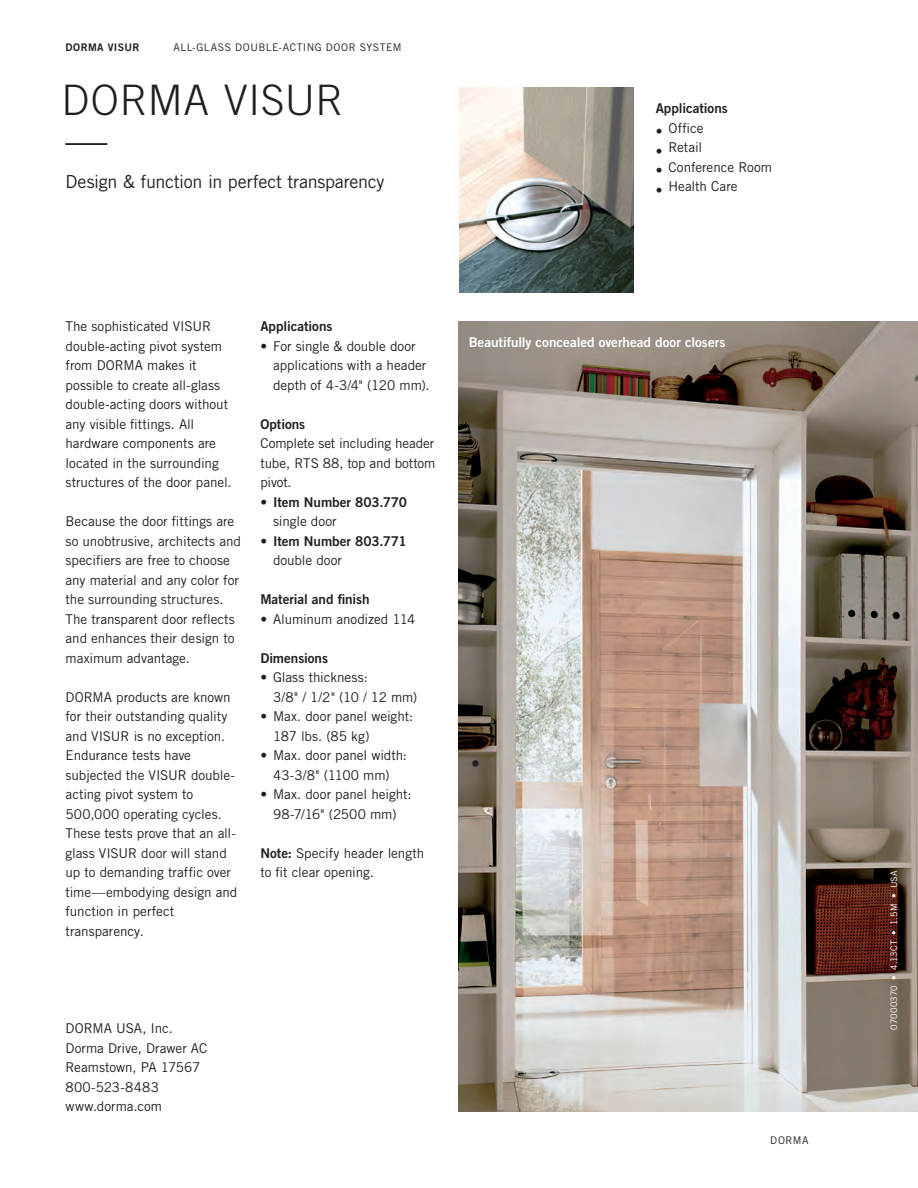
<style>
.page{position:relative;width:918px;height:1188px;background:#fff}
.page>*{position:absolute;margin:0;border:0;box-sizing:border-box;transform-origin:0 0}
.Headline_28_pt{font:300 42px "Trade Gothic LT Std";letter-spacing:.02em;color:#231f20}
.Subheading_12_pt{font:18px "Trade Gothic LT Std";letter-spacing:-.015em;color:#231f20}
.Copy_text_9_pt{font:13.5px/19.5px "Trade Gothic LT Std";letter-spacing:-.005em;color:#231f20}
.Copy_text_9_pt_last{font:13.5px/19.5px "Trade Gothic LT Std";letter-spacing:-.005em;color:#231f20}
.Copy_text_bold_9_pt{font:13.5px/19.5px "Trade Gothic LT Std Bd 2";letter-spacing:-.005em;color:#231f20}
.Copy_text_bold_9_pt-2{font:13.5px "Trade Gothic LT Std Bd 2";letter-spacing:-.005em;color:#fff}
.Copy_text_9_pt-2{font:13.5px "Trade Gothic LT Std Bd 2";letter-spacing:-.005em;color:#231f20}
.Copy_text_9_pt-3{font:13.5px "Trade Gothic LT Std";letter-spacing:.02em;color:#231f20}
.DORMA_footer{font:10.5px "Trade Gothic LT Std";letter-spacing:.05em;color:#231f20}
.t1{font:10.5px "Trade Gothic LT Std Bd 2";letter-spacing:.035em;color:#231f20}
.t2{font:9px "Trade Gothic LT Std";letter-spacing:.005em;color:#fff}
.s1{font-family:"Trade Gothic LT Std"}
.s2{font-family:"Trade Gothic LT Std Bd 2"}
</style>
<div class="page">
<img style="left:459px;top:321px;width:459px;height:790px">
<img style="left:459px;top:87px;width:175px;height:205px">
<p class="t1" style="left:66px;top:41px;width:75px">DORMA VISUR</p>
<p class="DORMA_footer" style="left:174px;top:41px;width:230px">ALL-GLASS DOUBLE-ACTING DOOR SYSTEM</p>
<p class="Headline_28_pt" style="left:61px;top:75px;width:284px">DORMA VISUR</p>
<p class="Headline_28_pt" style="left:66px;top:115px;width:43px">—</p>
<p class="Subheading_12_pt" style="left:66px;top:171px;width:320px">Design &amp; function in perfect transparency</p>
<p class="Copy_text_bold_9_pt" style="left:656px;top:99px;width:74px">Applications</p>
<p class="Copy_text_9_pt_last" style="left:656px;top:118px;width:49px">• Office</p>
<p class="Copy_text_9_pt_last" style="left:656px;top:138px;width:48px">• Retail</p>
<p class="Copy_text_9_pt_last" style="left:656px;top:157px;width:118px">• Conference Room</p>
<p class="Copy_text_9_pt_last" style="left:656px;top:177px;width:83px">• Health Care</p>
<p class="Copy_text_9_pt" style="left:66px;top:317px;width:168px">The sophisticated VISUR double-acting pivot system from DORMA makes it possible to create all-glass double-acting doors without any visible fittings. All hardware components are located in the surrounding structures of the door panel.</p>
<p class="Copy_text_9_pt" style="left:66px;top:512px;width:177px">Because the door fittings are so unobtrusive, architects and specifiers are free to choose any material and any color for the surrounding structures.<br>The transparent door reflects and enhances their design to maximum advantage.</p>
<p class="Copy_text_9_pt_last" style="left:66px;top:687px;width:173px">DORMA products are known for their outstanding quality and VISUR is no exception.<br>Endurance tests have subjected the VISUR double&shy;acting pivot system to<br>500,000 operating cycles.<br>These tests prove that an all&shy;glass VISUR door will stand up to demanding traffic over time—embodying design and function in perfect transparency.</p>
<p class="Copy_text_9_pt-2" style="left:260px;top:318px;width:74px">Applications</p>
<p class="Copy_text_9_pt_last" style="left:273px;top:336px;width:158px;text-indent:-13px">• For single &amp; double door applications with a header depth of 4-3/4" (120 mm).</p>
<p class="Copy_text_9_pt-2" style="left:260px;top:416px;width:46px">Options</p>
<p class="Copy_text_9_pt" style="left:260px;top:434px;width:177px;text-align:justify">Complete set including header tube, RTS 88, top and bottom pivot.</p>
<p class="Copy_text_bold_9_pt" style="left:273px;top:492px;width:135px;text-indent:-13px">• Item Number 803.770 <span class="s1">single door</span></p>
<p class="Copy_text_bold_9_pt" style="left:273px;top:531px;width:135px;text-indent:-13px">• Item Number 803.771 <span class="s1">double door</span></p>
<p class="Copy_text_bold_9_pt" style="left:260px;top:590px;width:111px">Material and finish</p>
<p class="Copy_text_9_pt_last" style="left:260px;top:609px;width:156px">• Aluminum anodized 114</p>
<p class="Copy_text_bold_9_pt" style="left:260px;top:648px;width:69px">Dimensions</p>
<p class="Copy_text_9_pt_last" style="left:273px;top:668px;width:146px;text-indent:-13px">• Glass thickness:<br>3/8" / 1/2" (10 / 12 mm)</p>
<p class="Copy_text_9_pt_last" style="left:273px;top:707px;width:142px;text-indent:-13px">• Max. door panel weight:<br>187 lbs. (85 kg)</p>
<p class="Copy_text_9_pt_last" style="left:260px;top:746px;width:148px;text-align:center">• Max. door panel width:<br>43-3/8" (1100 mm)</p>
<p class="Copy_text_9_pt_last" style="left:260px;top:785px;width:153px;text-align:center">• Max. door panel height:<br>98-7/16" (2500 mm)</p>
<p class="Copy_text_9_pt" style="left:260px;top:843px;width:166px"><span class="s2">Note:</span> Specify header length to fit clear opening.</p>
<p class="Copy_text_9_pt" style="left:66px;top:1019px;width:109px">DORMA USA, Inc.</p>
<p class="Copy_text_9_pt" style="left:66px;top:1038px;width:143px">Dorma Drive, Drawer AC</p>
<p class="Copy_text_9_pt" style="left:66px;top:1058px;width:136px">Reamstown, PA 17567</p>
<p class="Copy_text_9_pt-3" style="left:66px;top:1079px;width:95px">800-523-8483</p>
<p class="Copy_text_9_pt" style="left:66px;top:1097px;width:98px">www.dorma.com</p>
<p class="Copy_text_bold_9_pt-2" style="left:469px;top:334px;width:258px">Beautifully concealed overhead door closers</p>
<p class="Subheading_12_pt" style="left:471px;top:753px;width:10px">•</p>
<p class="DORMA_footer" style="left:770px;top:1134px;width:40px">DORMA</p>
<p class="t2" style="left:889px;top:1030px;width:160px;rotate:-90deg">07000370 • 4.13CT • 1.5M • USA</p>
</div>
